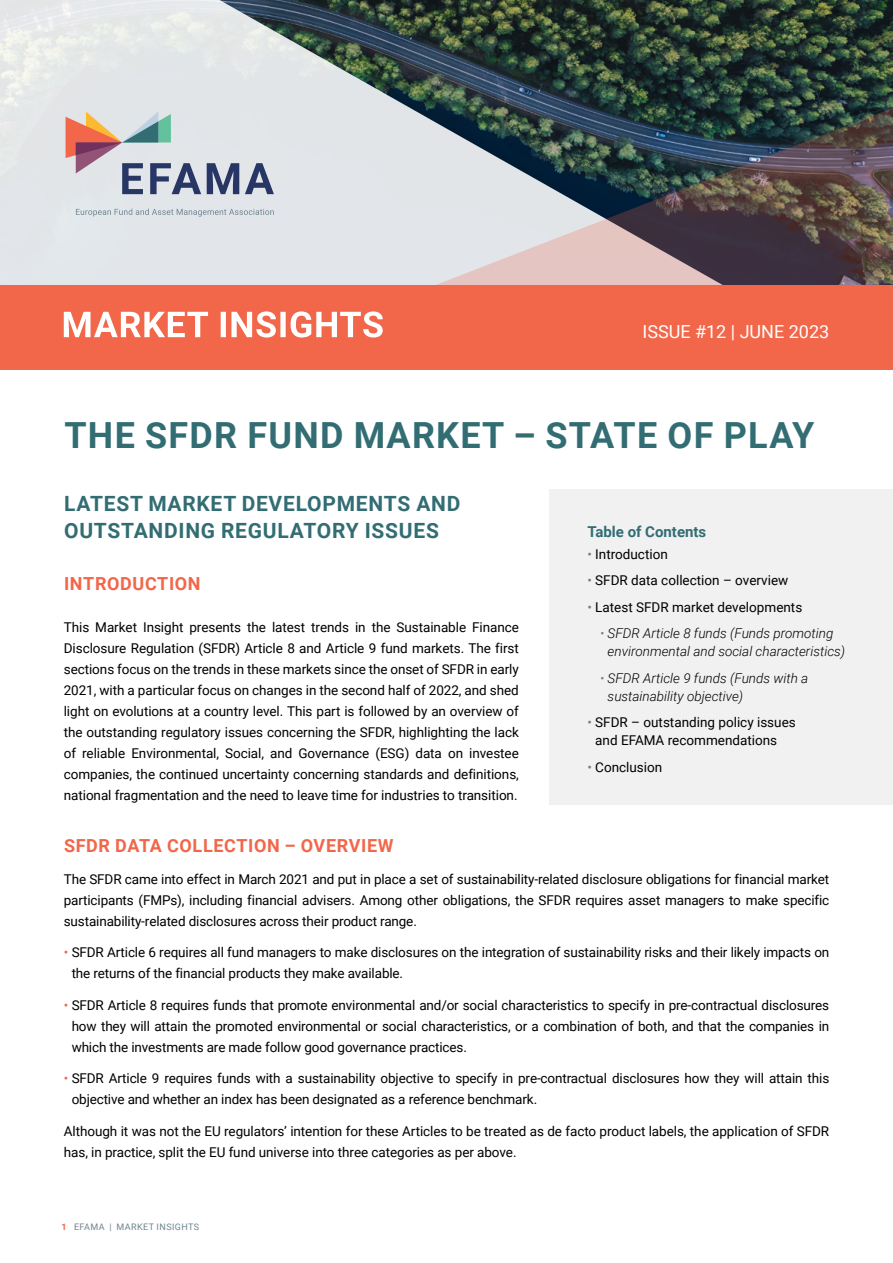
<style>
.page{position:relative;width:893px;height:1263px;background:#fff}
.page>*{position:absolute;margin:0;border:0;box-sizing:border-box;transform-origin:0 0}
.t1{font:700 36px "Roboto";letter-spacing:.035em;color:#326d73}
.t2{font:700 21px/27px "Roboto";letter-spacing:.035em;color:#326d73}
.t3{font:700 18px "Roboto";letter-spacing:.035em;color:#f26649}
.t4{font:18px "Roboto";color:#fff}
.t5{font:700 15px "Roboto";color:#326d73}
.t6{font:13.5px/21px "Roboto";letter-spacing:-.01em;color:#000}
.t7{font:italic 300 13.5px/18px "Roboto";color:#000}
.t8{font:9px "Roboto";letter-spacing:.045em;color:#6f8490}
.s1{color:#f26649}
.s2{color:#6f8490}
.s3{font-weight:700;color:#f26649}
</style>
<div class="page">
<img style="left:739px;top:0;width:154px;height:108px">
<svg style="left:0;top:0;width:739px;height:285px;background:#a7b0af"></svg>
<img style="left:408px;top:108px;width:485px;height:177px">
<div style="left:0;top:285px;width:893px;height:84px;background:#f26649"></div>
<svg style="left:64px;top:311px;width:319px;height:27px"></svg>
<svg style="left:207px;top:163px;width:32px;height:31px"></svg>
<svg style="left:245px;top:163px;width:29px;height:31px"></svg>
<svg style="left:76px;top:209px;width:198px;height:8px;background:#c8d0d5"></svg>
<svg style="left:66px;top:112px;width:135px;height:82px;background:#bfb8bb"></svg>
<div style="left:550px;top:489px;width:343px;height:315px;background:#f1f1f2"></div>
<p class="t4" style="left:642px;top:318px;width:188px">ISSUE #12 | JUNE 2023</p>
<p class="t1" style="left:64px;top:410px;width:751px">THE SFDR FUND MARKET – STATE OF PLAY</p>
<p class="t2" style="left:64px;top:489px;width:398px">LATEST MARKET DEVELOPMENTS AND<br>OUTSTANDING REGULATORY ISSUES</p>
<p class="t3" style="left:64px;top:570px;width:138px">INTRODUCTION</p>
<p class="t6" style="left:64px;top:616px;width:457px;text-align:justify">This Market Insight presents the latest trends in the Sustainable Finance Disclosure Regulation (SFDR) Article 8 and Article 9 fund markets. The first sections focus on the trends in these markets since the onset of SFDR in early 2021, with a particular focus on changes in the second half of 2022, and shed light on evolutions at a country level. This part is followed by an overview of the outstanding regulatory issues concerning the SFDR, highlighting the lack of reliable Environmental, Social, and Governance (ESG) data on investee companies, the continued uncertainty concerning standards and definitions, national fragmentation and the need to leave time for industries to transition.</p>
<p class="t3" style="left:64px;top:833px;width:331px">SFDR DATA COLLECTION – OVERVIEW</p>
<p class="t6" style="left:64px;top:868px;width:767px;text-align:justify">The SFDR came into effect in March 2021 and put in place a set of sustainability-related disclosure obligations for financial market participants (FMPs), including financial advisers. Among other obligations, the SFDR requires asset managers to make specific sustainability-related disclosures across their product range.</p>
<p class="t6" style="left:72px;top:941px;width:759px;text-indent:-8px"><span class="s1">•</span> SFDR Article 6 requires all fund managers to make disclosures on the integration of sustainability risks and their likely impacts on the returns of the financial products they make available.</p>
<p class="t6" style="left:72px;top:994px;width:759px;text-align:justify;text-indent:-8px"><span class="s1">•</span> SFDR Article 8 requires funds that promote environmental and/or social characteristics to specify in pre-contractual disclosures how they will attain the promoted environmental or social characteristics, or a combination of both, and that the companies in which the investments are made follow good governance practices.</p>
<p class="t6" style="left:72px;top:1067px;width:759px;text-indent:-8px"><span class="s1">•</span> SFDR Article 9 requires funds with a sustainability objective to specify in pre-contractual disclosures how they will attain this objective and whether an index has been designated as a reference benchmark.</p>
<p class="t6" style="left:64px;top:1120px;width:767px">Although it was not the EU regulators’ intention for these Articles to be treated as de facto product labels, the application of SFDR has, in practice, split the EU fund universe into three categories as per above.</p>
<p class="t5" style="left:587px;top:521px;width:120px">Table of Contents</p>
<p class="t6" style="left:587px;top:543px;width:82px"><span class="s2">•</span> Introduction</p>
<p class="t6" style="left:587px;top:569px;width:202px"><span class="s2">•</span> SFDR data collection – overview</p>
<p class="t6" style="left:587px;top:596px;width:216px"><span class="s2">•</span> Latest SFDR market developments</p>
<p class="t7" style="left:608px;top:624px;width:239px;text-indent:-8px"><span class="s2">•</span> SFDR Article 8 funds (Funds promoting environmental and social characteristics)</p>
<p class="t7" style="left:608px;top:668px;width:202px;text-indent:-8px"><span class="s2">•</span> SFDR Article 9 funds (Funds with a sustainability objective)</p>
<p class="t6" style="left:595px;top:713px;width:202px;line-height:18px;text-indent:-8px"><span class="s2">•</span> SFDR – outstanding policy issues and EFAMA recommendations</p>
<p class="t6" style="left:587px;top:756px;width:76px"><span class="s2">•</span> Conclusion</p>
<p class="t8" style="left:62px;top:1220px;width:139px"><span class="s3">1</span> EFAMA | MARKET INSIGHTS</p>
</div>
